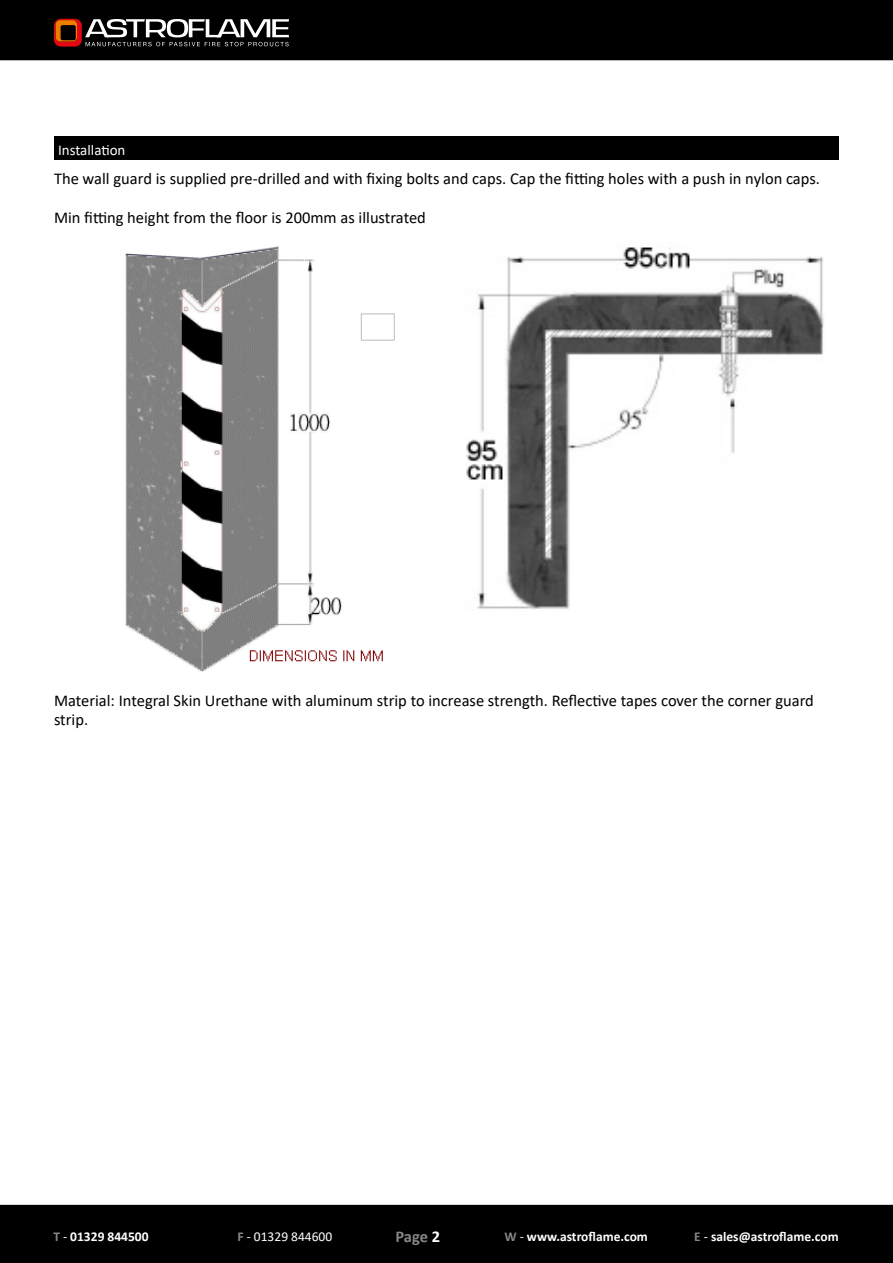
<style>
.page{position:relative;width:893px;height:1263px;background:#fff}
.page>*{position:absolute;margin:0;border:0;box-sizing:border-box;transform-origin:0 0}
.t1{font:16.5px/19.8px "Calibri";color:#000}
.t2{font:700 16.5px "Calibri";color:#878787}
.t3{font:15px "Calibri";color:#fff}
.t4{font:700 13.5px "Calibri";color:#fff}
.t5{font:13.5px "Calibri";color:#fff}
.s1{color:#878787}
.s2{font-weight:400}
.s3{font-weight:700;color:#878787}
.s4{color:#fff}
</style>
<div class="page">
<div style="left:0;top:0;width:893px;height:60px;background:#000"></div>
<div style="left:0;top:1205px;width:893px;height:58px;background:#000"></div>
<svg style="left:54px;top:19px;width:235px;height:28px"></svg>
<div style="left:54px;top:136px;width:785px;height:23px;background:#000"></div>
<img style="left:466px;top:247px;width:358px;height:362px">
<img style="left:125px;top:246px;width:270px;height:426px">
<p class="t3" style="left:58px;top:139px;width:69px">Installation</p>
<p class="t1" style="left:54px;top:168px;width:768px">The wall guard is supplied pre-drilled and with fixing bolts and caps. Cap the fitting holes with a push in nylon caps.</p>
<p class="t1" style="left:54px;top:207px;width:373px">Min fitting height from the floor is 200mm as illustrated</p>
<p class="t1" style="left:54px;top:690px;width:761px">Material: Integral Skin Urethane with aluminum strip to increase strength. Reflective tapes cover the corner guard strip.</p>
<p class="t4" style="left:53px;top:1227px;width:97px"><span class="s1">T</span> <span class="s2">-</span> 01329 844500</p>
<p class="t5" style="left:238px;top:1227px;width:96px"><span class="s3">F</span> - 01329 844600</p>
<p class="t2" style="left:395px;top:1225px;width:46px">Page <span class="s4">2</span></p>
<p class="t4" style="left:504px;top:1227px;width:145px"><span class="s1">W</span> <span class="s2">-</span> www.astroflame.com</p>
<p class="t4" style="left:694px;top:1227px;width:146px"><span class="s1">E</span> <span class="s2">-</span> sales@astroflame.com</p>
</div>
